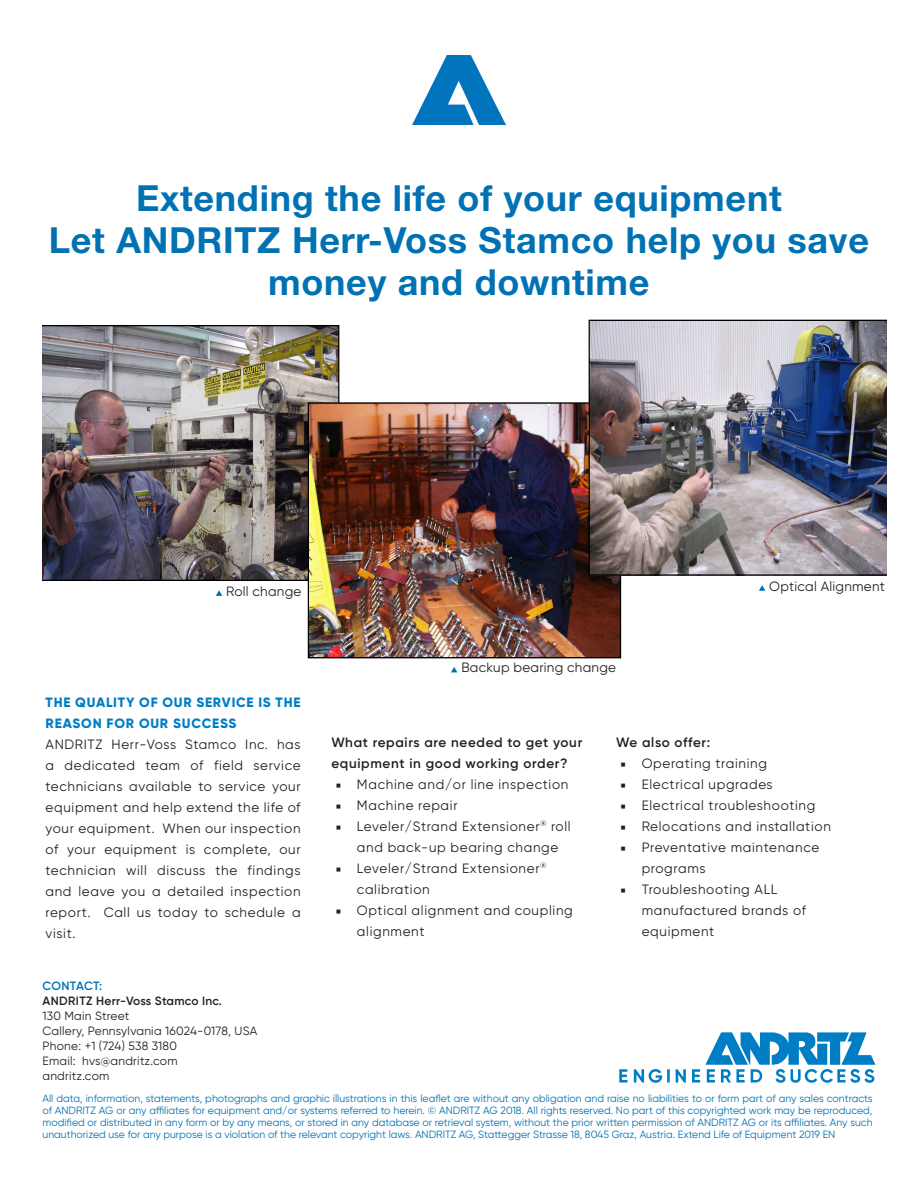
<style>
.page{position:relative;width:918px;height:1188px;background:#fff}
.page>*{position:absolute;margin:0;border:0;box-sizing:border-box;transform-origin:0 0}
.t1{font:700 36px/42px "Helvetica Neue";letter-spacing:.02em;color:#0072b4;text-align:center}
.ANDRITZ_Advertisemen{font:13.5px/21px "Gilroy";letter-spacing:.05em;color:#231f20}
.ANDRITZ_Advertisemen-2{font:600 13.5px/21px "Gilroy";letter-spacing:.05em;color:#231f20}
.ANDRITZ_Advertisemen-3{font:800 13.5px/21px "Gilroy";letter-spacing:.06em;color:#007ec5}
.ANDRITZ_Advertisemen-4{font:13.5px "Gilroy";letter-spacing:.02em;color:#231f20}
.t2{font:12px "Gilroy";letter-spacing:.02em;color:#231f20}
.t3{font:600 12px "Gilroy";letter-spacing:.02em;color:#231f20}
.t4{font:600 12px "Gilroy";letter-spacing:.02em;color:#0072b4}
.ANDRITZ_Level_1_Back{font:10.5px/12px "Gilroy";color:#0072b4;text-align:justify}
.s1{font-family:"Minion Pro"}
</style>
<div class="page">
<svg style="left:619px;top:1032px;width:256px;height:51px"></svg>
<img style="left:413px;top:55px;width:92px;height:70px">
<img style="left:43px;top:325px;width:296px;height:256px">
<img style="left:310px;top:404px;width:309px;height:252px">
<div style="left:308px;top:402px;width:313px;height:256px;border:1px solid #000"></div>
<img style="left:589px;top:320px;width:298px;height:256px">
<svg style="left:451px;top:667px;width:6px;height:5px"></svg>
<svg style="left:216px;top:590px;width:6px;height:6px"></svg>
<svg style="left:759px;top:585px;width:6px;height:6px"></svg>
<p class="t1" style="left:136px;top:176px;width:647px">Extending the life of your equipment</p>
<p class="t1" style="left:49px;top:218px;width:822px">Let ANDRITZ Herr-Voss Stamco help you save money and downtime</p>
<p class="ANDRITZ_Advertisemen-4" style="left:226px;top:583px;width:77px">Roll change</p>
<p class="ANDRITZ_Advertisemen-4" style="left:769px;top:578px;width:117px">Optical Alignment</p>
<p class="ANDRITZ_Advertisemen-4" style="left:461px;top:659px;width:156px">Backup bearing change</p>
<p class="ANDRITZ_Advertisemen-3" style="left:46px;top:692px;width:256px">THE QUALITY OF OUR SERVICE IS THE<br>REASON FOR OUR SUCCESS</p>
<p class="ANDRITZ_Advertisemen" style="left:46px;top:734px;width:257px;text-align:justify">ANDRITZ Herr-Voss Stamco Inc. has a dedicated team of field service technicians available to service your equipment and help extend the life of your equipment. When our inspection of your equipment is complete, our technician will discuss the findings and leave you a detailed inspection report. Call us today to schedule a visit.</p>
<p class="ANDRITZ_Advertisemen-2" style="left:331px;top:731px;width:252px">What repairs are needed to get your equipment in good working order?</p>
<p class="ANDRITZ_Advertisemen" style="left:336px;top:773px;width:234px"><span class="s1">■</span> Machine and/or line inspection</p>
<p class="ANDRITZ_Advertisemen" style="left:336px;top:794px;width:123px"><span class="s1">■</span> Machine repair</p>
<p class="ANDRITZ_Advertisemen" style="left:357px;top:815px;width:215px;text-indent:-21px"><span class="s1">■</span> Leveler/Strand Extensioner<sup>®</sup> roll and back-up bearing change</p>
<p class="ANDRITZ_Advertisemen" style="left:357px;top:857px;width:191px;text-indent:-21px"><span class="s1">■</span> Leveler/Strand Extensioner<sup>® </sup>calibration</p>
<p class="ANDRITZ_Advertisemen" style="left:357px;top:899px;width:217px;text-indent:-21px"><span class="s1">■</span> Optical alignment and coupling alignment</p>
<p class="ANDRITZ_Advertisemen-2" style="left:616px;top:731px;width:96px">We also offer:</p>
<p class="ANDRITZ_Advertisemen" style="left:620px;top:752px;width:148px"><span class="s1">■</span> Operating training</p>
<p class="ANDRITZ_Advertisemen" style="left:620px;top:773px;width:154px"><span class="s1">■</span> Electrical upgrades</p>
<p class="ANDRITZ_Advertisemen" style="left:620px;top:794px;width:196px"><span class="s1">■</span> Electrical troubleshooting</p>
<p class="ANDRITZ_Advertisemen" style="left:620px;top:815px;width:212px"><span class="s1">■</span> Relocations and installation</p>
<p class="ANDRITZ_Advertisemen" style="left:642px;top:836px;width:179px;text-indent:-21px"><span class="s1">■</span> Preventative maintenance programs</p>
<p class="ANDRITZ_Advertisemen" style="left:642px;top:878px;width:166px;text-indent:-21px"><span class="s1">■</span> Troubleshooting ALL manufactured brands of equipment</p>
<p class="t4" style="left:43px;top:978px;width:61px">CONTACT:</p>
<p class="t3" style="left:43px;top:993px;width:181px">ANDRITZ Herr-Voss Stamco Inc.</p>
<p class="t2" style="left:43px;top:1008px;width:88px">130 Main Street</p>
<p class="t2" style="left:43px;top:1023px;width:216px">Callery, Pennsylvania 16024-0178, USA</p>
<p class="t2" style="left:43px;top:1038px;width:136px">Phone: +1 (724) 538 3180</p>
<p class="t2" style="left:43px;top:1053px;width:137px">Email: hvs@andritz.com</p>
<p class="t2" style="left:43px;top:1068px;width:68px">andritz.com</p>
<p class="ANDRITZ_Level_1_Back" style="left:43px;top:1092px;width:832px">All data, information, statements, photographs and graphic illustrations in this leaflet are without any obligation and raise no liabilities to or form part of any sales contracts of ANDRITZ AG or any affiliates for equipment and/or systems referred to herein. © ANDRITZ AG 2018. All rights reserved. No part of this copyrighted work may be reproduced, modified or distributed in any form or by any means, or stored in any database or retrieval system, without the prior written permission of ANDRITZ AG or its affiliates. Any such unauthorized use for any purpose is a violation of the relevant copyright laws. ANDRITZ AG, Stattegger Strasse 18, 8045 Graz, Austria. Extend Life of Equipment 2019 EN</p>
</div>
